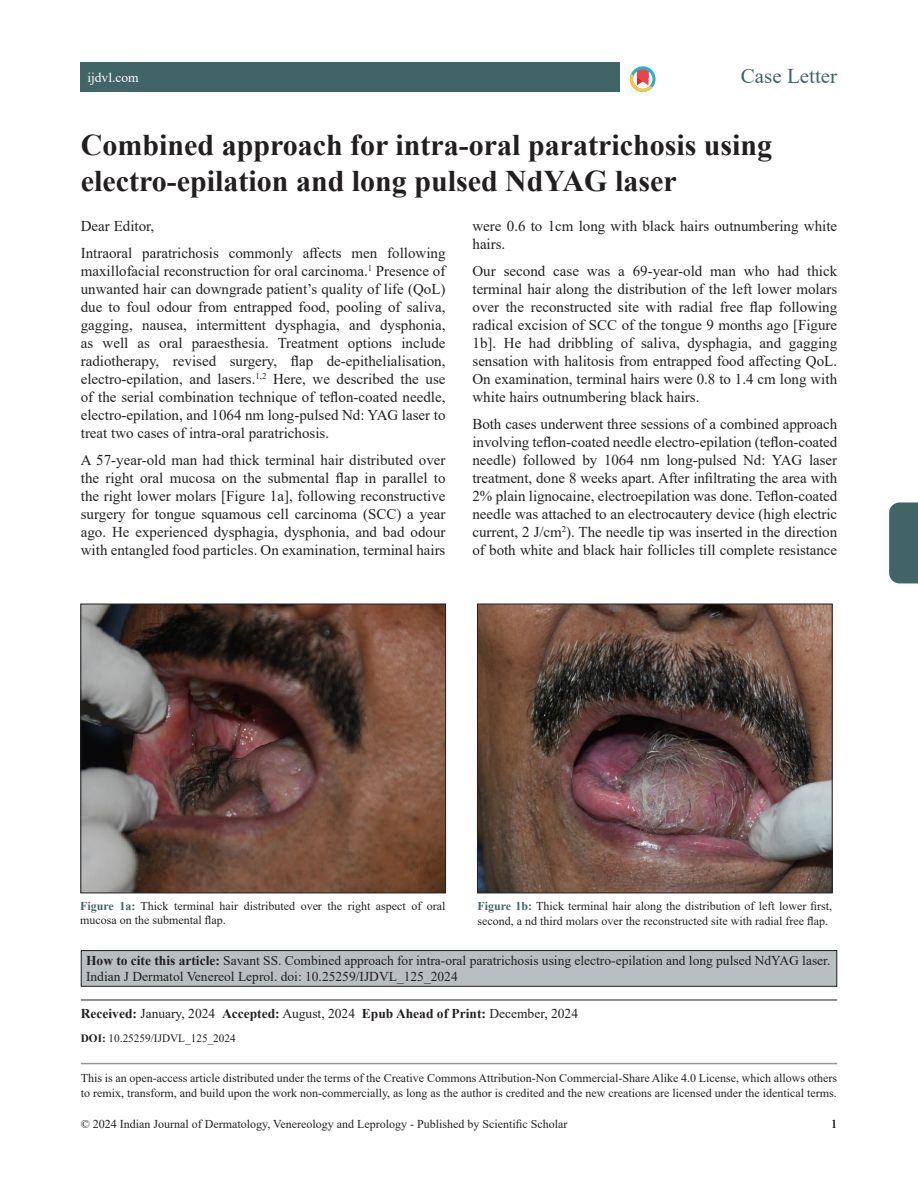
<style>
.page{position:relative;width:918px;height:1188px;background:#fff}
.page>*{position:absolute;margin:0;border:0;box-sizing:border-box;transform-origin:0 0}
.title-text{font:700 30px/36px "Times New Roman";color:#231f20}
.suptit{font:21px "Times New Roman";color:#416466}
.para{font:15px/18px "Times New Roman";color:#231f20;text-align:justify}
.para_firstDropCaps{font:15px "Times New Roman";color:#231f20}
.citation_para{font:13.5px/16.2px "Times New Roman";color:#231f20}
.article_info_rule{font:13.5px "Times New Roman";color:#231f20}
.t1{font:13.5px "Times New Roman";color:#fff}
.float_figure_figure{font:12px/14.4px "Times New Roman";color:#231f20}
.doi_para{font:11.25px "Times New Roman";color:#231f20}
.s1{font-weight:700;color:#416466}
.s2{font-weight:700}
</style>
<div class="page">
<div style="left:889px;top:502px;width:29px;height:81px;background:#416466"></div>
<hr style="left:81px;top:1063px;width:756px;height:1px;background:#939598">
<svg style="left:630px;top:66px;width:25px;height:26px"></svg>
<div style="left:81px;top:62px;width:539px;height:30px;background:#416466"></div>
<div style="left:81px;top:951px;width:756px;height:35px;background:#b9bfc0"></div>
<div style="left:81px;top:950px;width:756px;height:37px;border:1px solid #231f20"></div>
<hr style="left:81px;top:1000px;width:756px;height:1px;background:#231f20">
<img style="left:82px;top:606px;width:362px;height:285px">
<div style="left:80px;top:604px;width:366px;height:289px;border:1px solid #231f20"></div>
<img style="left:479px;top:606px;width:352px;height:285px">
<div style="left:477px;top:604px;width:356px;height:289px;border:1px solid #231f20"></div>
<p class="t1" style="left:87px;top:68px;width:53px">ijdvl.com</p>
<p class="suptit" style="left:741px;top:62px;width:98px">Case Letter</p>
<p class="title-text" style="left:81px;top:126px;width:693px">Combined approach for intra-oral paratrichosis using electro-epilation and long pulsed NdYAG laser</p>
<p class="para_firstDropCaps" style="left:81px;top:215px;width:75px">Dear Editor,</p>
<p class="para" style="left:81px;top:243px;width:366px">Intraoral paratrichosis commonly affects men following maxillofacial reconstruction for oral carcinoma.<sup>1</sup> Presence of unwanted hair can downgrade patient’s quality of life (QoL) due to foul odour from entrapped food, pooling of saliva, gagging, nausea, intermittent dysphagia, and dysphonia, as well as oral paraesthesia. Treatment options include radiotherapy, revised surgery, flap de-epithelialisation, electro-epilation, and lasers.<sup>1,2</sup> Here, we described the use of the serial combination technique of teflon-coated needle, electro-epilation, and 1064 nm long-pulsed Nd: YAG laser to treat two cases of intra-oral paratrichosis.</p>
<p class="para" style="left:81px;top:451px;width:366px">A 57-year-old man had thick terminal hair distributed over the right oral mucosa on the submental flap in parallel to the right lower molars [Figure 1a], following reconstructive surgery for tongue squamous cell carcinoma (SCC) a year ago. He experienced dysphagia, dysphonia, and bad odour with entangled food particles. On examination, terminal hairs</p>
<p class="para" style="left:472px;top:216px;width:366px">were 0.6 to 1cm long with black hairs outnumbering white hairs.</p>
<p class="para" style="left:472px;top:261px;width:366px">Our second case was a 69-year-old man who had thick terminal hair along the distribution of the left lower molars over the reconstructed site with radial free flap following radical excision of SCC of the tongue 9 months ago [Figure 1b]. He had dribbling of saliva, dysphagia, and gagging sensation with halitosis from entrapped food affecting QoL.<br>On examination, terminal hairs were 0.8 to 1.4 cm long with white hairs outnumbering black hairs.</p>
<p class="para" style="left:472px;top:415px;width:366px">Both cases underwent three sessions of a combined approach involving teflon-coated needle electro-epilation (teflon-coated needle) followed by 1064 nm long-pulsed Nd: YAG laser treatment, done 8 weeks apart. After infiltrating the area with 2% plain lignocaine, electroepilation was done. Teflon-coated needle was attached to an electrocautery device (high electric current, 2 J/cm<sup>2</sup>). The needle tip was inserted in the direction of both white and black hair follicles till complete resistance</p>
<p class="float_figure_figure" style="left:80px;top:898px;width:367px"><span class="s1">Figure 1a:</span> Thick terminal hair distributed over the right aspect of oral mucosa on the submental flap.</p>
<p class="float_figure_figure" style="left:477px;top:899px;width:356px"><span class="s1">Figure 1b:</span> Thick terminal hair along the distribution of left lower first, second, a nd third molars over the reconstructed site with radial free flap.</p>
<p class="citation_para" style="left:86px;top:952px;width:746px"><span class="s2">How to cite this article:</span> Savant SS. Combined approach for intra-oral paratrichosis using electro-epilation and long pulsed NdYAG laser.<br>Indian J Dermatol Venereol Leprol. doi: 10.25259/IJDVL_125_2024</p>
<p class="article_info_rule" style="left:81px;top:1004px;width:499px"><span class="s2">Received:</span> January, 2024 <span class="s2">Accepted:</span> August, 2024 <span class="s2">Epub Ahead of Print:</span> December, 2024</p>
<p class="doi_para" style="left:81px;top:1031px;width:156px"><span class="s2">DOI:</span> 10.25259/IJDVL_125_2024</p>
<p class="float_figure_figure" style="left:81px;top:1070px;width:758px;line-height:15px">This is an open-access article distributed under the terms of the Creative Commons Attribution-Non Commercial-Share Alike 4.0 License, which allows others to remix, transform, and build upon the work non-commercially, as long as the author is credited and the new creations are licensed under the identical terms.</p>
<p class="float_figure_figure" style="left:81px;top:1117px;width:488px">© 2024 Indian Journal of Dermatology, Venereology and Leprology - Published by Scientific Scholar</p>
<p class="float_figure_figure" style="left:831px;top:1117px;width:7px">1</p>
</div>
